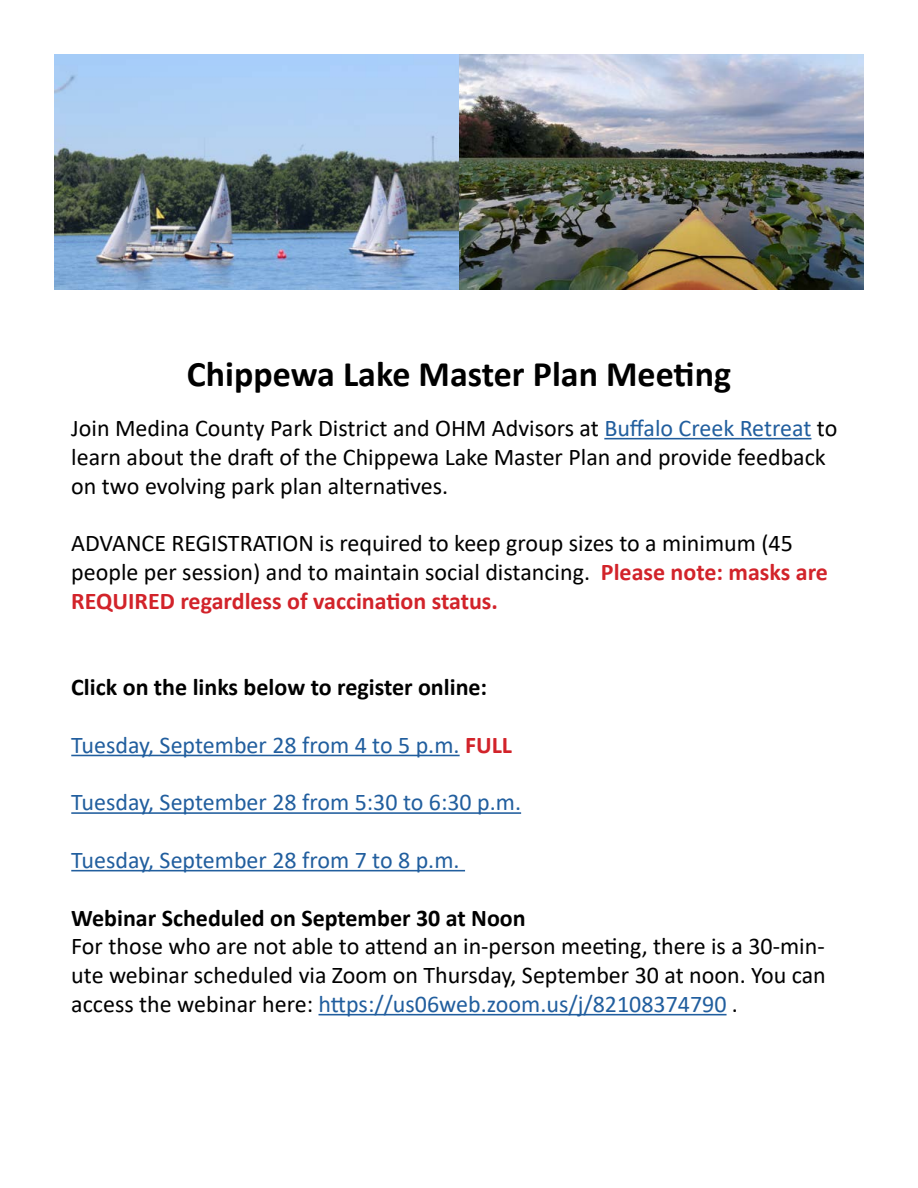
<style>
.page{position:relative;width:918px;height:1188px;background:#fff}
.page>*{position:absolute;margin:0;border:0;box-sizing:border-box;transform-origin:0 0}
.t1{font:700 36px "Calibri";color:#000}
.t2{font:24px/28.8px "Calibri";color:#000}
.t3{font:24px "Calibri";color:#215e9e}
.t4{font:700 24px "Calibri";color:#000}
.s1{color:#215e9e}
.s2{font-weight:700;color:#d2232a}
</style>
<div class="page">
<hr style="left:604px;top:438px;width:207px;height:1px;background:#215e9e">
<hr style="left:71px;top:755px;width:389px;height:1px;background:#215e9e">
<hr style="left:71px;top:812px;width:450px;height:2px;background:#215e9e">
<hr style="left:71px;top:870px;width:394px;height:1px;background:#215e9e">
<hr style="left:319px;top:1014px;width:408px;height:1px;background:#215e9e">
<img style="left:459px;top:54px;width:405px;height:235px">
<img style="left:54px;top:54px;width:405px;height:235px">
<h1 class="t1" style="left:187px;top:348px;width:546px">Chippewa Lake Master Plan Meeting</h1>
<p class="t2" style="left:71px;top:413px;width:768px">Join Medina County Park District and OHM Advisors at <span class="s1">Buffalo Creek Retreat</span> to learn about the draft of the Chippewa Lake Master Plan and provide feedback on two evolving park plan alternatives.</p>
<p class="t2" style="left:71px;top:528px;width:758px">ADVANCE REGISTRATION is required to keep group sizes to a minimum (45 people per session) and to maintain social distancing. <span class="s2">Please note: masks are<br>REQUIRED regardless of vaccination status.</span></p>
<p class="t4" style="left:71px;top:670px;width:417px">Click on the links below to register online:</p>
<p class="t3" style="left:71px;top:728px;width:442px">Tuesday, September 28 from 4 to 5 p.m. <span class="s2">FULL</span></p>
<p class="t3" style="left:71px;top:786px;width:451px">Tuesday, September 28 from 5:30 to 6:30 p.m.</p>
<p class="t3" style="left:71px;top:843px;width:390px">Tuesday, September 28 from 7 to 8 p.m.</p>
<p class="t4" style="left:71px;top:901px;width:456px">Webinar Scheduled on September 30 at Noon</p>
<p class="t2" style="left:71px;top:931px;width:756px;text-align:justify">For those who are not able to attend an in-person meeting, there is a 30-min&shy;ute webinar scheduled via Zoom on Thursday, September 30 at noon. You can access the webinar here: <span class="s1">https://us06web.zoom.us/j/82108374790</span> .</p>
</div>
